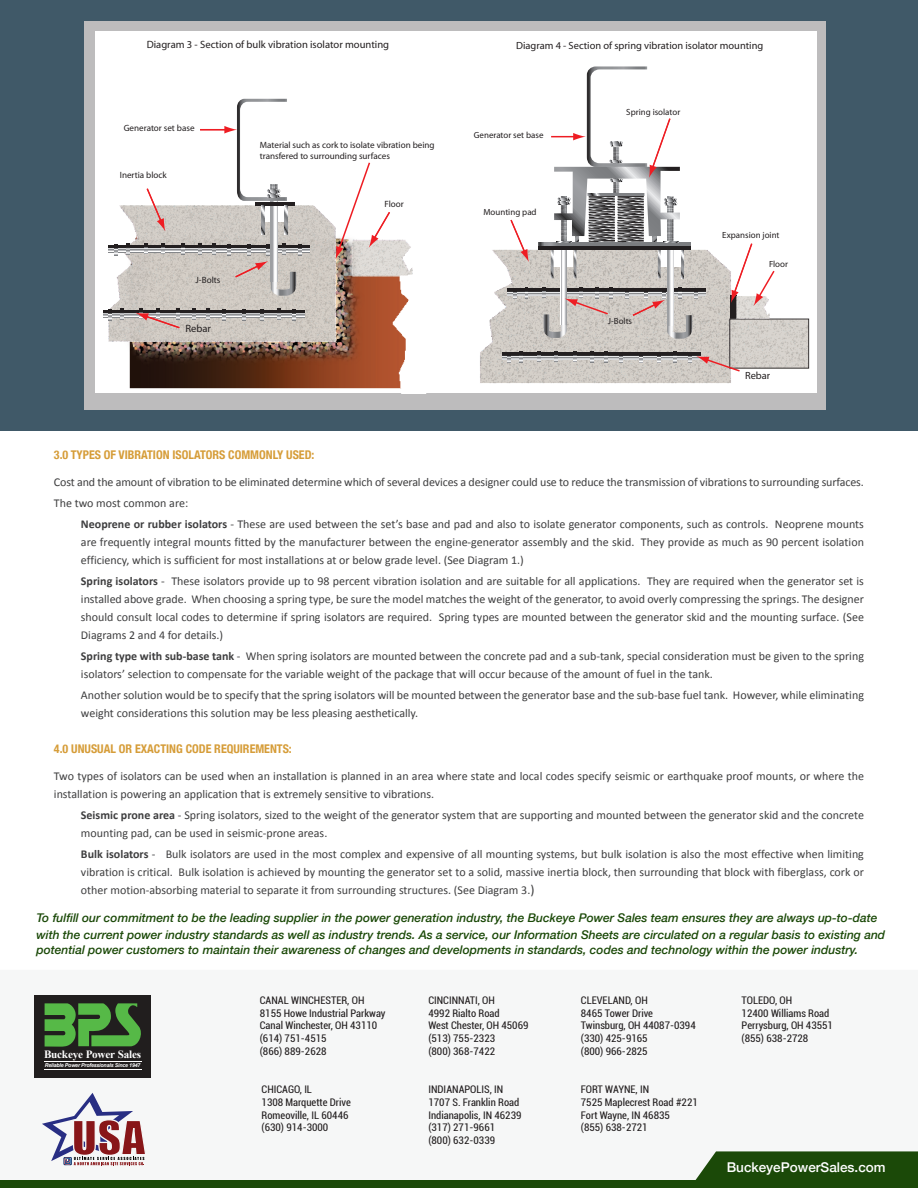
<style>
.page{position:relative;width:918px;height:1188px;background:#fff}
.page>*{position:absolute;margin:0;border:0;box-sizing:border-box;transform-origin:0 0}
.t1{font:500 13.5px "Helvetica Neue";color:#fff}
.t2{font:12px/18px "Calibri";color:#3e3e3f}
.t3{font:italic 500 12px/16.5px "Helvetica Neue";color:#1b4908}
.t4{font:700 condensed 12px "Helvetica Neue";color:#d69d39}
.t5{font:700 11.1px "Times New Roman";letter-spacing:-.02em;color:#fff}
.t6{font:10.65px "Myriad";color:#231f20}
.t7{font:condensed 10.5px/12.6px "Roboto";color:#211d1e}
.t8{font:10.35px "Myriad";color:#231f20}
.t9{font:9.15px/10.9px "Myriad";color:#231f20}
.t10{font:9px "Myriad";color:#231f20}
.t11{font:italic 700 5.25px "Arial";letter-spacing:-.035em;color:#fff}
.s1{font-weight:700}
.s2{font-size:13.5px}
</style>
<div class="page">
<svg style="left:695px;top:1151px;width:223px;height:29px;background:#285316"></svg>
<div style="left:34px;top:995px;width:117px;height:82px;background:#211e1e"></div>
<svg style="left:45px;top:1003px;width:96px;height:44px"></svg>
<hr style="left:44px;top:1061px;width:97px;height:1px;background:#fff">
<hr style="left:44px;top:1069px;width:97px;height:1px;background:#fff">
<svg style="left:42px;top:1093px;width:104px;height:73px"></svg>
<div style="left:0;top:1180px;width:918px;height:8px;background:#1b4908"></div>
<div style="left:0;top:0;width:918px;height:430px;background:#405968"></div>
<div style="left:84px;top:21px;width:742px;height:389px;background:#bdbcbd"></div>
<div style="left:453px;top:31px;width:364px;height:362px;background:#fff"></div>
<img style="left:728px;top:318px;width:82px;height:66px">
<svg style="left:776px;top:321px;width:31px;height:45px"></svg>
<div style="left:730px;top:319px;width:79px;height:49px;border:1px solid #231f20"></div>
<img style="left:776px;top:318px;width:20px;height:27px">
<svg style="left:480px;top:66px;width:296px;height:317px"></svg>
<div style="left:96px;top:31px;width:357px;height:362px;background:#fff"></div>
<img style="left:129px;top:368px;width:209px;height:21px">
<img style="left:103px;top:252px;width:235px;height:116px">
<svg style="left:103px;top:310px;width:6px;height:7px"></svg>
<svg style="left:109px;top:99px;width:281px;height:242px"></svg>
<img style="left:338px;top:220px;width:75px;height:169px">
<p class="t6" style="left:147px;top:39px;width:244px">Diagram 3 - Section of bulk vibration isolator mounting</p>
<p class="t9" style="left:124px;top:123px;width:72px">Generator set base</p>
<p class="t9" style="left:120px;top:170px;width:48px">Inertia block</p>
<p class="t9" style="left:196px;top:275px;width:26px">J-Bolts</p>
<p class="t6" style="left:185px;top:324px;width:27px">Rebar</p>
<p class="t9" style="left:260px;top:140px;width:176px">Material such as cork to isolate vibration being transfered to surrounding surfaces</p>
<p class="t9" style="left:384px;top:198px;width:21px">Floor</p>
<p class="t8" style="left:516px;top:40px;width:249px">Diagram 4 - Section of spring vibration isolator mounting</p>
<p class="t10" style="left:474px;top:130px;width:71px">Generator set base</p>
<p class="t10" style="left:483px;top:208px;width:55px">Mounting pad</p>
<p class="t10" style="left:626px;top:107px;width:55px">Spring isolator</p>
<p class="t10" style="left:608px;top:316px;width:26px">J-Bolts</p>
<p class="t10" style="left:722px;top:231px;width:59px">Expansion joint</p>
<p class="t10" style="left:769px;top:259px;width:21px">Floor</p>
<p class="t8" style="left:745px;top:371px;width:27px">Rebar</p>
<p class="t4" style="left:54px;top:445px;width:262px">3.0 TYPES OF VIBRATION ISOLATORS COMMONLY USED:</p>
<p class="t2" style="left:54px;top:472px;width:811px;line-height:21px">Cost and the amount of vibration to be eliminated determine which of several devices a designer could use to reduce the transmission of vibrations to surrounding surfaces.<br>The two most common are:</p>
<p class="t2" style="left:81px;top:515px;width:785px;text-align:justify"><span class="s1">Neoprene or rubber isolators</span> - These are used between the set’s base and pad and also to isolate generator components, such as controls. Neoprene mounts are frequently integral mounts fitted by the manufacturer between the engine-generator assembly and the skid. They provide as much as 90 percent isolation efficiency, which is sufficient for most installations at or below grade level. (See Diagram 1.)</p>
<p class="t2" style="left:81px;top:572px;width:785px;text-align:justify"><span class="s1">Spring isolators</span> - These isolators provide up to 98 percent vibration isolation and are suitable for all applications. They are required when the generator set is installed above grade. When choosing a spring type, be sure the model matches the weight of the generator, to avoid overly compressing the springs. The designer should consult local codes to determine if spring isolators are required. Spring types are mounted between the generator skid and the mounting surface. (See Diagrams 2 and 4 for details.)</p>
<p class="t2" style="left:81px;top:647px;width:785px"><span class="s1">Spring type with sub-base tank</span> - When spring isolators are mounted between the concrete pad and a sub-tank, special consideration must be given to the spring isolators’ selection to compensate for the variable weight of the package that will occur because of the amount of fuel in the tank.</p>
<p class="t2" style="left:81px;top:686px;width:785px">Another solution would be to specify that the spring isolators will be mounted between the generator base and the sub-base fuel tank. However, while eliminating weight considerations this solution may be less pleasing aesthetically.</p>
<p class="t4" style="left:54px;top:739px;width:239px">4.0 UNUSUAL OR EXACTING CODE REQUIREMENTS:</p>
<p class="t2" style="left:54px;top:767px;width:812px">Two types of isolators can be used when an installation is planned in an area where state and local codes specify seismic or earthquake proof mounts, or where the installation is powering an application that is extremely sensitive to vibrations.</p>
<p class="t2" style="left:81px;top:806px;width:785px"><span class="s1">Seismic prone area</span> - Spring isolators, sized to the weight of the generator system that are supporting and mounted between the generator skid and the concrete mounting pad, can be used in seismic-prone areas.</p>
<p class="t2" style="left:81px;top:845px;width:785px;text-align:justify"><span class="s1">Bulk isolators</span> - Bulk isolators are used in the most complex and expensive of all mounting systems, but bulk isolation is also the most effective when limiting vibration is critical. Bulk isolation is achieved by mounting the generator set to a solid, massive inertia block, then surrounding that block with fiberglass, cork or other motion-absorbing material to separate it from surrounding structures. (See Diagram 3.<span class="s2">)</span></p>
<p class="t3" style="left:36px;top:909px;width:850px">To fulfill our commitment to be the leading supplier in the power generation industry, the Buckeye Power Sales team ensures they are always up-to-date with the current power industry standards as well as industry trends. As a service, our Information Sheets are circulated on a regular basis to existing and</p>
<p class="t3" style="left:36px;top:941px;width:823px">potential power customers to maintain their awareness of changes and developments in standards, codes and technology within the power industry.</p>
<p class="t5" style="left:44px;top:1047px;width:98px">Buckeye Power Sales</p>
<p class="t11" style="left:45px;top:1062px;width:97px">Reliable Power Professionals Since 1947</p>
<p class="t7" style="left:260px;top:994px;width:127px">CANAL WINCHESTER, OH<br>8155 Howe Industrial Parkway<br>Canal Winchester, OH 43110 (614) 751-4515<br>(866) 889-2628</p>
<p class="t7" style="left:262px;top:1083px;width:91px">CHICAGO, IL<br>1308 Marquette Drive<br>Romeoville, IL 60446 (630) 914-3000</p>
<p class="t7" style="left:428px;top:994px;width:102px">CINCINNATI, OH<br>4992 Rialto Road<br>West Chester, OH 45069 (513) 755-2323<br>(800) 368-7422</p>
<p class="t7" style="left:581px;top:994px;width:116px">CLEVELAND, OH<br>8465 Tower Drive<br>Twinsburg, OH 44087-0394 (330) 425-9165<br>(800) 966-2825</p>
<p class="t7" style="left:428px;top:1083px;width:95px">INDIANAPOLIS, IN<br>1707 S. Franklin Road<br>Indianapolis, IN 46239 (317) 271-9661<br>(800) 632-0339</p>
<p class="t7" style="left:581px;top:1083px;width:118px">FORT WAYNE, IN<br>7525 Maplecrest Road #221<br>Fort Wayne, IN 46835<br>(855) 638-2721</p>
<p class="t7" style="left:742px;top:994px;width:93px">TOLEDO, OH<br>12400 Williams Road<br>Perrysburg, OH 43551 (855) 638-2728</p>
<p class="t1" style="left:727px;top:1156px;width:160px">BuckeyePowerSales.com</p>
</div>
